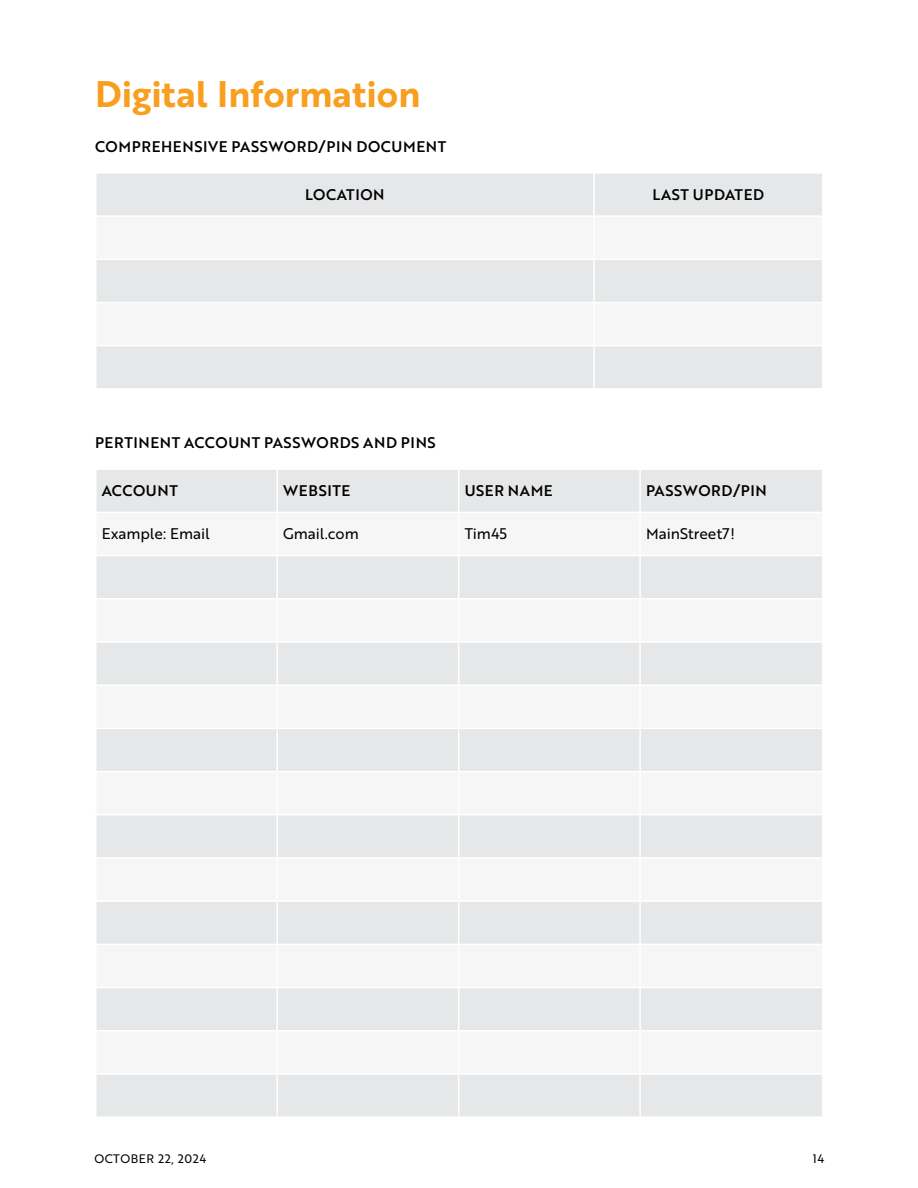
<style>
.page{position:relative;width:918px;height:1188px;background:#fff}
.page>*{position:absolute;margin:0;border:0;box-sizing:border-box;transform-origin:0 0}
.t1{font:36px "Brother 1816 Bold";color:#f99f20}
.t2{font:15px "Brother 1816 Medium";letter-spacing:.04em;color:#000}
.t3{font:15px "Brother 1816 Regular";color:#000}
.t4{font:12px "Brother 1816 Regular";letter-spacing:.04em;color:#000}
</style>
<div class="page">
<div style="left:97px;top:174px;width:725px;height:214px;background:#e6e7e8"></div>
<svg style="left:97px;top:217px;width:725px;height:128px;fill:#f6f6f6"></svg>
<hr style="left:593px;top:174px;width:2px;height:41px;background:#fff">
<hr style="left:95px;top:215px;width:499px;height:2px;background:#fff">
<hr style="left:594px;top:215px;width:230px;height:2px;background:#fff">
<hr style="left:593px;top:217px;width:2px;height:42px;background:#fff">
<hr style="left:95px;top:259px;width:499px;height:1px;background:#fff">
<hr style="left:594px;top:259px;width:230px;height:1px;background:#fff">
<hr style="left:593px;top:260px;width:2px;height:42px;background:#fff">
<hr style="left:95px;top:302px;width:499px;height:1px;background:#fff">
<hr style="left:594px;top:302px;width:230px;height:1px;background:#fff">
<hr style="left:593px;top:303px;width:2px;height:42px;background:#fff">
<hr style="left:95px;top:345px;width:499px;height:1px;background:#fff">
<hr style="left:594px;top:345px;width:230px;height:1px;background:#fff">
<hr style="left:593px;top:346px;width:2px;height:42px;background:#fff">
<div style="left:97px;top:470px;width:725px;height:646px;background:#e6e7e8"></div>
<svg style="left:97px;top:513px;width:725px;height:560px;fill:#f6f6f6"></svg>
<hr style="left:276px;top:470px;width:2px;height:42px;background:#fff">
<hr style="left:458px;top:470px;width:1px;height:42px;background:#fff">
<hr style="left:639px;top:470px;width:2px;height:42px;background:#fff">
<hr style="left:95px;top:512px;width:182px;height:1px;background:#fff">
<hr style="left:277px;top:512px;width:182px;height:1px;background:#fff">
<hr style="left:276px;top:513px;width:2px;height:42px;background:#fff">
<hr style="left:459px;top:512px;width:181px;height:1px;background:#fff">
<hr style="left:458px;top:513px;width:1px;height:42px;background:#fff">
<hr style="left:640px;top:512px;width:183px;height:1px;background:#fff">
<hr style="left:639px;top:513px;width:2px;height:42px;background:#fff">
<hr style="left:95px;top:555px;width:182px;height:1px;background:#fff">
<hr style="left:277px;top:555px;width:182px;height:1px;background:#fff">
<hr style="left:276px;top:556px;width:2px;height:42px;background:#fff">
<hr style="left:459px;top:555px;width:181px;height:1px;background:#fff">
<hr style="left:458px;top:556px;width:1px;height:42px;background:#fff">
<hr style="left:640px;top:555px;width:183px;height:1px;background:#fff">
<hr style="left:639px;top:556px;width:2px;height:42px;background:#fff">
<hr style="left:95px;top:598px;width:182px;height:2px;background:#fff">
<hr style="left:277px;top:598px;width:182px;height:2px;background:#fff">
<hr style="left:276px;top:600px;width:2px;height:41px;background:#fff">
<hr style="left:459px;top:598px;width:181px;height:2px;background:#fff">
<hr style="left:458px;top:600px;width:1px;height:41px;background:#fff">
<hr style="left:640px;top:598px;width:183px;height:2px;background:#fff">
<hr style="left:639px;top:600px;width:2px;height:41px;background:#fff">
<hr style="left:276px;top:643px;width:2px;height:41px;background:#fff">
<hr style="left:458px;top:643px;width:1px;height:41px;background:#fff">
<hr style="left:639px;top:643px;width:2px;height:41px;background:#fff">
<hr style="left:276px;top:686px;width:2px;height:42px;background:#fff">
<hr style="left:458px;top:686px;width:1px;height:42px;background:#fff">
<hr style="left:639px;top:686px;width:2px;height:42px;background:#fff">
<hr style="left:276px;top:729px;width:2px;height:42px;background:#fff">
<hr style="left:458px;top:729px;width:1px;height:42px;background:#fff">
<hr style="left:639px;top:729px;width:2px;height:42px;background:#fff">
<hr style="left:276px;top:772px;width:2px;height:42px;background:#fff">
<hr style="left:458px;top:772px;width:1px;height:42px;background:#fff">
<hr style="left:639px;top:772px;width:2px;height:42px;background:#fff">
<hr style="left:276px;top:816px;width:2px;height:41px;background:#fff">
<hr style="left:458px;top:816px;width:1px;height:41px;background:#fff">
<hr style="left:639px;top:816px;width:2px;height:41px;background:#fff">
<hr style="left:276px;top:859px;width:2px;height:41px;background:#fff">
<hr style="left:458px;top:859px;width:1px;height:41px;background:#fff">
<hr style="left:639px;top:859px;width:2px;height:41px;background:#fff">
<hr style="left:276px;top:902px;width:2px;height:42px;background:#fff">
<hr style="left:458px;top:902px;width:1px;height:42px;background:#fff">
<hr style="left:639px;top:902px;width:2px;height:42px;background:#fff">
<hr style="left:276px;top:945px;width:2px;height:42px;background:#fff">
<hr style="left:458px;top:945px;width:1px;height:42px;background:#fff">
<hr style="left:639px;top:945px;width:2px;height:42px;background:#fff">
<hr style="left:276px;top:988px;width:2px;height:42px;background:#fff">
<hr style="left:458px;top:988px;width:1px;height:42px;background:#fff">
<hr style="left:639px;top:988px;width:2px;height:42px;background:#fff">
<hr style="left:276px;top:1032px;width:2px;height:41px;background:#fff">
<hr style="left:458px;top:1032px;width:1px;height:41px;background:#fff">
<hr style="left:639px;top:1032px;width:2px;height:41px;background:#fff">
<hr style="left:276px;top:1075px;width:2px;height:41px;background:#fff">
<hr style="left:458px;top:1075px;width:1px;height:41px;background:#fff">
<hr style="left:639px;top:1075px;width:2px;height:41px;background:#fff">
<hr style="left:95px;top:641px;width:182px;height:2px;background:#fff">
<hr style="left:277px;top:641px;width:182px;height:2px;background:#fff">
<hr style="left:459px;top:641px;width:181px;height:2px;background:#fff">
<hr style="left:640px;top:641px;width:183px;height:2px;background:#fff">
<hr style="left:95px;top:684px;width:182px;height:2px;background:#fff">
<hr style="left:277px;top:684px;width:182px;height:2px;background:#fff">
<hr style="left:459px;top:684px;width:181px;height:2px;background:#fff">
<hr style="left:640px;top:684px;width:183px;height:2px;background:#fff">
<hr style="left:95px;top:728px;width:182px;height:1px;background:#fff">
<hr style="left:277px;top:728px;width:182px;height:1px;background:#fff">
<hr style="left:459px;top:728px;width:181px;height:1px;background:#fff">
<hr style="left:640px;top:728px;width:183px;height:1px;background:#fff">
<hr style="left:95px;top:771px;width:182px;height:1px;background:#fff">
<hr style="left:277px;top:771px;width:182px;height:1px;background:#fff">
<hr style="left:459px;top:771px;width:181px;height:1px;background:#fff">
<hr style="left:640px;top:771px;width:183px;height:1px;background:#fff">
<hr style="left:95px;top:814px;width:182px;height:2px;background:#fff">
<hr style="left:277px;top:814px;width:182px;height:2px;background:#fff">
<hr style="left:459px;top:814px;width:181px;height:2px;background:#fff">
<hr style="left:640px;top:814px;width:183px;height:2px;background:#fff">
<hr style="left:95px;top:857px;width:182px;height:2px;background:#fff">
<hr style="left:277px;top:857px;width:182px;height:2px;background:#fff">
<hr style="left:459px;top:857px;width:181px;height:2px;background:#fff">
<hr style="left:640px;top:857px;width:183px;height:2px;background:#fff">
<hr style="left:95px;top:900px;width:182px;height:2px;background:#fff">
<hr style="left:277px;top:900px;width:182px;height:2px;background:#fff">
<hr style="left:459px;top:900px;width:181px;height:2px;background:#fff">
<hr style="left:640px;top:900px;width:183px;height:2px;background:#fff">
<hr style="left:95px;top:944px;width:182px;height:1px;background:#fff">
<hr style="left:277px;top:944px;width:182px;height:1px;background:#fff">
<hr style="left:459px;top:944px;width:181px;height:1px;background:#fff">
<hr style="left:640px;top:944px;width:183px;height:1px;background:#fff">
<hr style="left:95px;top:987px;width:182px;height:1px;background:#fff">
<hr style="left:277px;top:987px;width:182px;height:1px;background:#fff">
<hr style="left:459px;top:987px;width:181px;height:1px;background:#fff">
<hr style="left:640px;top:987px;width:183px;height:1px;background:#fff">
<hr style="left:95px;top:1030px;width:182px;height:2px;background:#fff">
<hr style="left:277px;top:1030px;width:182px;height:2px;background:#fff">
<hr style="left:459px;top:1030px;width:181px;height:2px;background:#fff">
<hr style="left:640px;top:1030px;width:183px;height:2px;background:#fff">
<hr style="left:95px;top:1073px;width:182px;height:2px;background:#fff">
<hr style="left:277px;top:1073px;width:182px;height:2px;background:#fff">
<hr style="left:459px;top:1073px;width:181px;height:2px;background:#fff">
<hr style="left:640px;top:1073px;width:183px;height:2px;background:#fff">
<h1 class="t1" style="left:95px;top:67px;width:327px">Digital Information</h1>
<p class="t2" style="left:95px;top:135px;width:353px">COMPREHENSIVE PASSWORD/PIN DOCUMENT</p>
<p class="t2" style="left:305px;top:183px;width:81px">LOCATION</p>
<p class="t2" style="left:653px;top:183px;width:113px">LAST UPDATED</p>
<p class="t2" style="left:95px;top:431px;width:342px">PERTINENT ACCOUNT PASSWORDS AND PINS</p>
<p class="t2" style="left:102px;top:479px;width:78px">ACCOUNT</p>
<p class="t2" style="left:283px;top:479px;width:69px">WEBSITE</p>
<p class="t2" style="left:465px;top:479px;width:90px">USER NAME</p>
<p class="t2" style="left:646px;top:479px;width:122px">PASSWORD/PIN</p>
<p class="t3" style="left:102px;top:523px;width:110px">Example: Email</p>
<p class="t3" style="left:283px;top:523px;width:77px">Gmail.com</p>
<p class="t3" style="left:465px;top:523px;width:44px">Tim45</p>
<p class="t3" style="left:646px;top:523px;width:90px">MainStreet7!</p>
<p class="t4" style="left:94px;top:1150px;width:113px">OCTOBER 22, 2024</p>
<p class="t4" style="left:813px;top:1150px;width:13px">14</p>
</div>
